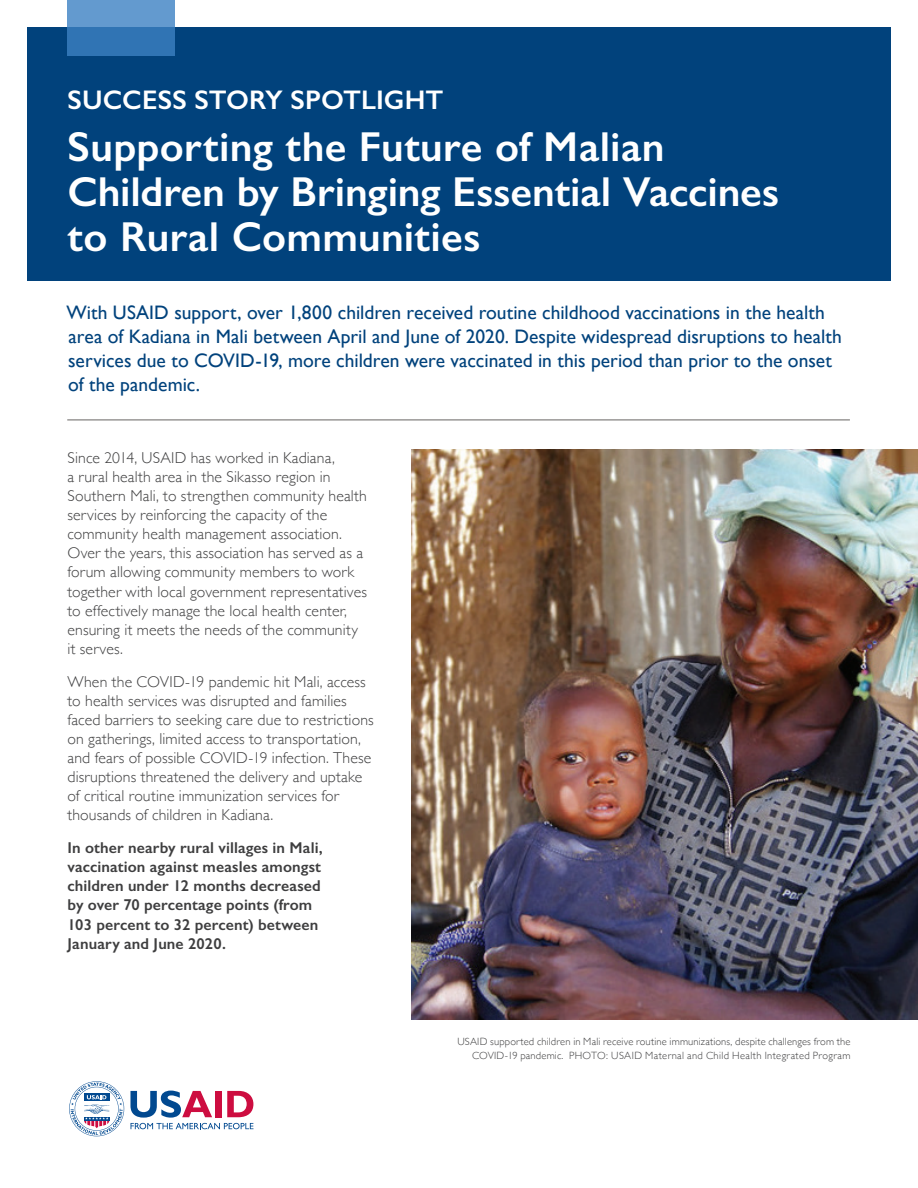
<style>
.page{position:relative;width:918px;height:1188px;background:#fff}
.page>*{position:absolute;margin:0;border:0;box-sizing:border-box;transform-origin:0 0}
.t1{font:600 42px/45px "Gill Sans";letter-spacing:.005em;color:#fff}
.t2{font:600 27px "Gill Sans";color:#fff}
.t3{font:19.5px/24px "Gill Sans";color:#01427c}
.t4{font:300 15.75px/19px "Gill Sans";letter-spacing:.01em;color:#3e3e3f}
.t5{font:600 15.75px/19px "Gill Sans";letter-spacing:.01em;color:#3e3e3f}
.t6{font:300 10.5px/13.5px "Gill Sans";letter-spacing:.02em;color:#3e3e3f;text-align:right}
</style>
<div class="page">
<svg style="left:130px;top:1091px;width:123px;height:38px"></svg>
<svg style="left:69px;top:1081px;width:55px;height:55px"></svg>
<hr style="left:67px;top:420px;width:783px;height:1px;background:#676362">
<div style="left:27px;top:27px;width:864px;height:254px;background:#01427c"></div>
<svg style="left:68px;top:0;width:107px;height:56px;background:#4886c1"></svg>
<img style="left:411px;top:449px;width:507px;height:571px">
<h1 class="t2" style="left:68px;top:84px;width:377px">SUCCESS STORY SPOTLIGHT</h1>
<h1 class="t1" style="left:68px;top:124px;width:713px">Supporting the Future of Malian<br>Children by Bringing Essential Vaccines to Rural Communities</h1>
<p class="t3" style="left:67px;top:300px;width:777px">With USAID support, over 1,800 children received routine childhood vaccinations in the health area of Kadiana in Mali between April and June of 2020. Despite widespread disruptions to health services due to COVID-19, more children were vaccinated in this period than prior to the onset of the pandemic.</p>
<p class="t4" style="left:68px;top:447px;width:301px">Since 2014, USAID has worked in Kadiana,<br>a rural health area in the Sikasso region in Southern Mali, to strengthen community health services by reinforcing the capacity of the community health management association.<br>Over the years, this association has served as a forum allowing community members to work together with local government representatives to effectively manage the local health center, ensuring it meets the needs of the community it serves.</p>
<p class="t4" style="left:68px;top:671px;width:308px">When the COVID-19 pandemic hit Mali, access to health services was disrupted and families faced barriers to seeking care due to restrictions on gatherings, limited access to transportation, and fears of possible COVID-19 infection. These disruptions threatened the delivery and uptake of critical routine immunization services for thousands of children in Kadiana.</p>
<p class="t5" style="left:68px;top:838px;width:257px">In other nearby rural villages in Mali, vaccination against measles amongst children under 12 months decreased by over 70 percentage points (from 103 percent to 32 percent) between January and June 2020.</p>
<p class="t6" style="left:457px;top:1034px;width:395px">USAID supported children in Mali receive routine immunizations, despite challenges from the<br>COVID-19 pandemic. PHOTO: USAID Maternal and Child Health Integrated Program</p>
</div>
